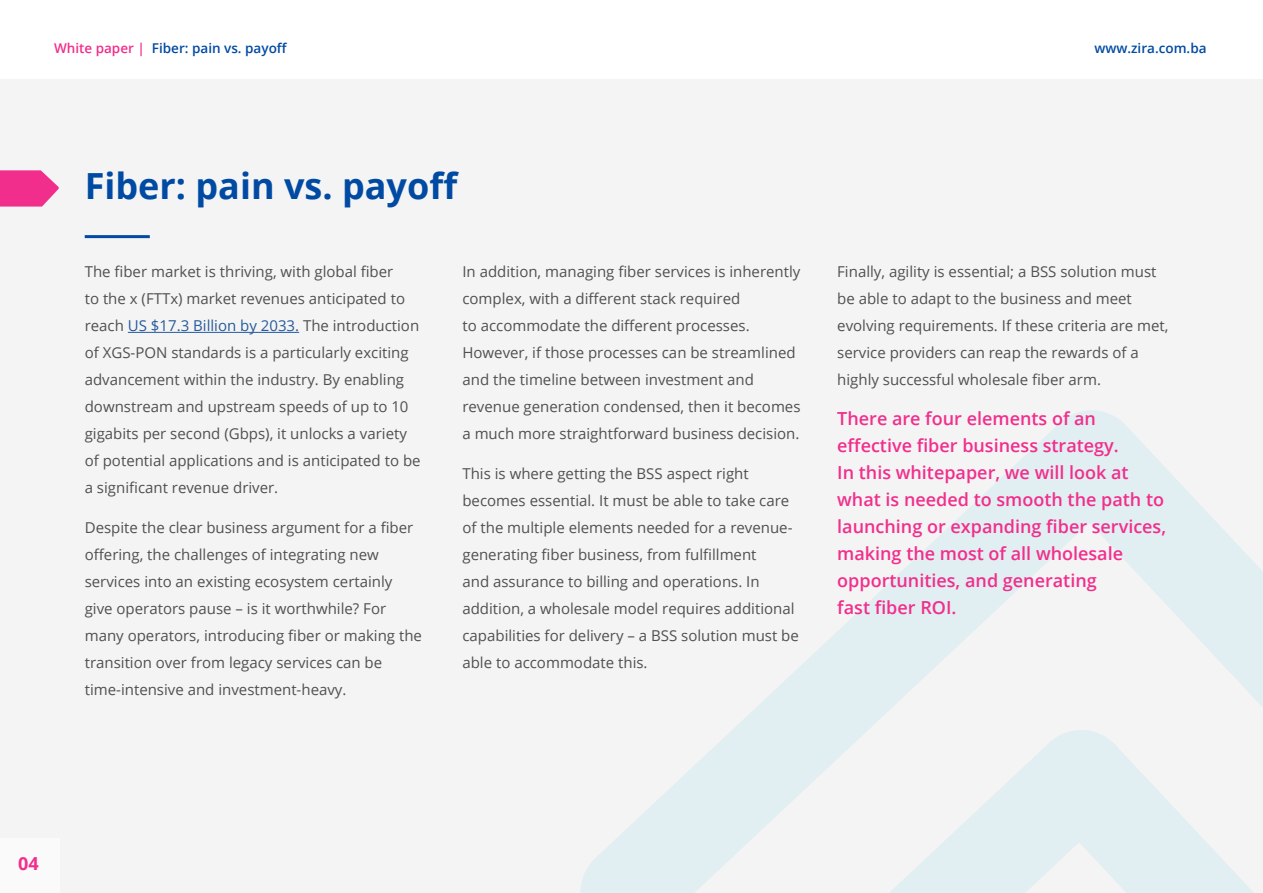
<style>
.page{position:relative;width:1263px;height:893px;background:#fff}
.page>*{position:absolute;margin:0;border:0;box-sizing:border-box;transform-origin:0 0}
.t1{font:700 36px "Open Sans";color:#004aa3}
.t2{font:600 18px/27px "Open Sans";color:#f22e8c}
.t3{font:700 18px "Open Sans";color:#f22e8c}
.t4{font:15px/27px "Open Sans";color:#505050}
.t5{font:600 13.5px "Open Sans";color:#004aa3}
.s1{color:#f22e8c}
.s2{color:#275b9b}
</style>
<div class="page">
<div style="left:0;top:79px;width:1263px;height:814px;background:#f2f2f2"></div>
<svg style="left:0;top:170px;width:59px;height:37px;background:#f24e9c"></svg>
<hr style="left:85px;top:235px;width:65px;height:3px;background:#004aa3">
<div style="left:0;top:839px;width:60px;height:54px;background:#fafafa"></div>
<hr style="left:128px;top:332px;width:171px;height:1px;background:#275b9b">
<svg style="left:581px;top:410px;width:682px;height:483px"></svg>
<p class="t5" style="left:54px;top:38px;width:235px"><span class="s1">White paper |</span> Fiber: pain vs. payoff</p>
<p class="t5" style="left:1094px;top:38px;width:114px">www.zira.com.ba</p>
<h1 class="t1" style="left:85px;top:160px;width:376px">Fiber: pain vs. payoff</h1>
<p class="t4" style="left:85px;top:258px;width:337px">The fiber market is thriving, with global fiber<br>to the x (FTTx) market revenues anticipated to reach <span class="s2">US $17.3 Billion by 2033.</span> The introduction of XGS-PON standards is a particularly exciting advancement within the industry. By enabling downstream and upstream speeds of up to 10 gigabits per second (Gbps), it unlocks a variety of potential applications and is anticipated to be a significant revenue driver.</p>
<p class="t4" style="left:85px;top:514px;width:339px">Despite the clear business argument for a fiber offering, the challenges of integrating new services into an existing ecosystem certainly give operators pause – is it worthwhile? For many operators, introducing fiber or making the transition over from legacy services can be time-intensive and investment-heavy.</p>
<p class="t4" style="left:462px;top:258px;width:340px">In addition, managing fiber services is inherently complex, with a different stack required<br>to accommodate the different processes.<br>However, if those processes can be streamlined and the timeline between investment and revenue generation condensed, then it becomes a much more straightforward business decision.</p>
<p class="t4" style="left:462px;top:460px;width:338px">This is where getting the BSS aspect right becomes essential. It must be able to take care of the multiple elements needed for a revenue&shy;generating fiber business, from fulfillment<br>and assurance to billing and operations. In addition, a wholesale model requires additional capabilities for delivery – a BSS solution must be able to accommodate this.</p>
<p class="t4" style="left:837px;top:258px;width:333px">Finally, agility is essential; a BSS solution must be able to adapt to the business and meet evolving requirements. If these criteria are met, service providers can reap the rewards of a highly successful wholesale fiber arm.</p>
<p class="t2" style="left:837px;top:405px;width:330px">There are four elements of an effective fiber business strategy.<br>In this whitepaper, we will look at what is needed to smooth the path to launching or expanding fiber services, making the most of all wholesale opportunities, and generating<br>fast fiber ROI.</p>
<p class="t3" style="left:18px;top:850px;width:22px">04</p>
</div>
